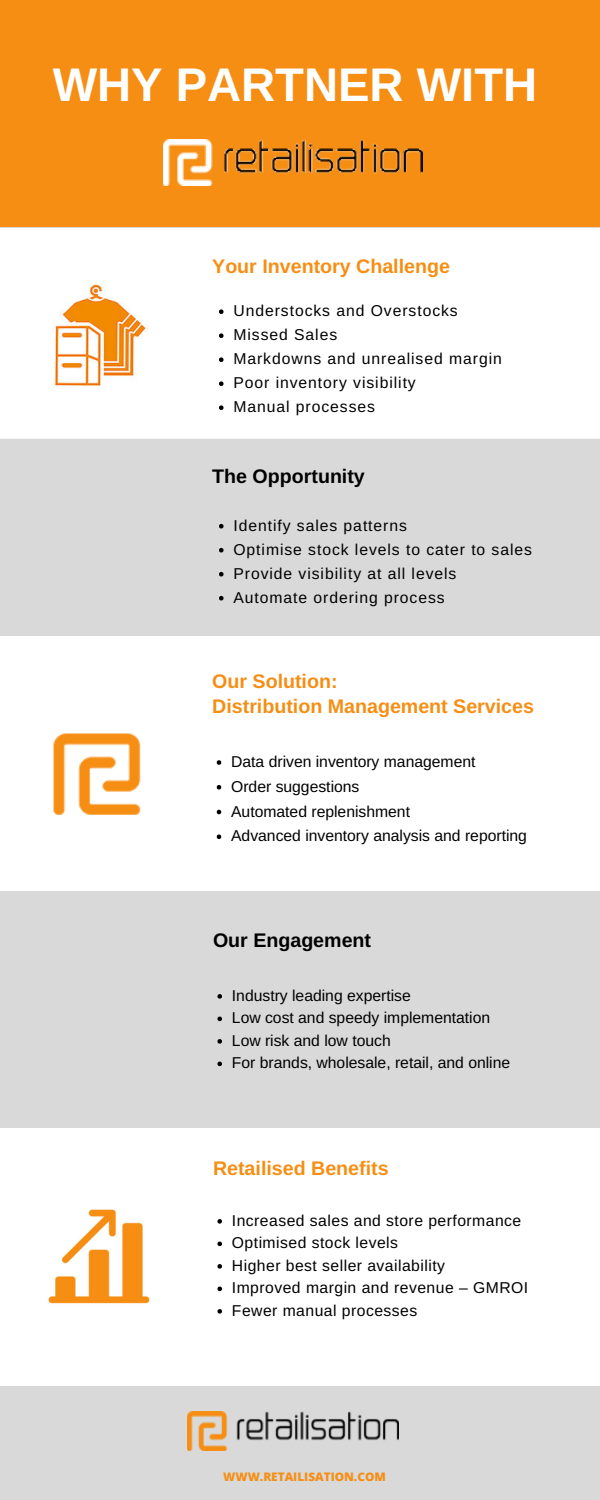
<style>
.page{position:relative;width:600px;height:1500px;background:#d9d9d9}
.page>*{position:absolute;margin:0;border:0;box-sizing:border-box;transform-origin:0 0}
.t1{font:700 47.2px "Arimo";color:#fff}
.t2{font:700 19.7px/25.5px "Arimo";color:#f68e14}
.t3{font:700 19.7px "Arimo";color:#000}
.t4{font:15.7px/24.8px "Arimo";color:#000}
.t5{font:15.7px/24px "Arimo";letter-spacing:.06em;color:#000}
.t6{font:15.7px/22.5px "Arimo";letter-spacing:.03em;color:#000}
.t7{font:800 11.8px "Open Sans";color:#f68e14}
</style>
<div class="page">
<div style="left:0;top:0;width:600px;height:227px;background:#f68e14"></div>
<div style="left:0;top:228px;width:600px;height:211px;background:#fff"></div>
<svg style="left:219px;top:309px;width:5px;height:5px"></svg>
<svg style="left:219px;top:333px;width:5px;height:5px"></svg>
<svg style="left:219px;top:357px;width:5px;height:5px"></svg>
<svg style="left:219px;top:381px;width:5px;height:5px"></svg>
<svg style="left:219px;top:405px;width:5px;height:5px"></svg>
<div style="left:0;top:1128px;width:600px;height:258px;background:#fff"></div>
<svg style="left:218px;top:1219px;width:4px;height:5px"></svg>
<svg style="left:218px;top:1242px;width:4px;height:4px"></svg>
<svg style="left:218px;top:1264px;width:4px;height:5px"></svg>
<svg style="left:218px;top:1287px;width:4px;height:4px"></svg>
<svg style="left:218px;top:1309px;width:4px;height:5px"></svg>
<div style="left:0;top:636px;width:600px;height:255px;background:#fff"></div>
<svg style="left:217px;top:760px;width:4px;height:5px"></svg>
<svg style="left:217px;top:785px;width:4px;height:5px"></svg>
<svg style="left:217px;top:810px;width:4px;height:4px"></svg>
<svg style="left:217px;top:835px;width:4px;height:4px"></svg>
<svg style="left:218px;top:994px;width:4px;height:5px"></svg>
<svg style="left:218px;top:1017px;width:4px;height:4px"></svg>
<svg style="left:218px;top:1039px;width:4px;height:5px"></svg>
<svg style="left:218px;top:1062px;width:4px;height:4px"></svg>
<svg style="left:219px;top:524px;width:5px;height:4px"></svg>
<svg style="left:219px;top:548px;width:5px;height:4px"></svg>
<svg style="left:219px;top:572px;width:5px;height:4px"></svg>
<svg style="left:219px;top:596px;width:5px;height:4px"></svg>
<img style="left:188px;top:1412px;width:210px;height:38px">
<img style="left:53px;top:733px;width:88px;height:82px">
<img style="left:53px;top:284px;width:95px;height:103px">
<img style="left:164px;top:140px;width:259px;height:45px">
<img style="left:48px;top:1209px;width:102px;height:95px">
<h1 class="t1" style="left:53px;top:58px;width:486px">WHY PARTNER WITH</h1>
<p class="t2" style="left:212px;top:254px;width:239px">Your Inventory Challenge</p>
<p class="t5" style="left:233px;top:299px;width:270px">Understocks and Overstocks<br>Missed Sales<br>Markdowns and unrealised margin<br>Poor inventory visibility<br>Manual processes</p>
<p class="t3" style="left:212px;top:465px;width:154px">The Opportunity</p>
<p class="t5" style="left:233px;top:513px;width:300px">Identify sales patterns<br>Optimise stock levels to cater to sales<br>Provide visibility at all levels<br>Automate ordering process</p>
<p class="t2" style="left:212px;top:668px;width:323px">Our Solution:<br>Distribution Management Services</p>
<p class="t4" style="left:231px;top:749px;width:297px">Data driven inventory management<br>Order suggestions<br>Automated replenishment<br>Advanced inventory analysis and reporting</p>
<p class="t3" style="left:213px;top:930px;width:160px">Our Engagement</p>
<p class="t4" style="left:232px;top:984px;width:280px;line-height:22.5px">Industry leading expertise<br>Low cost and speedy implementation<br>Low risk and low touch<br>For brands, wholesale, retail, and online</p>
<p class="t2" style="left:213px;top:1156px;width:177px">Retailised Benefits</p>
<p class="t6" style="left:232px;top:1209px;width:298px">Increased sales and store performance<br>Optimised stock levels<br>Higher best seller availability<br>Improved margin and revenue – GMROI<br>Fewer manual processes</p>
<p class="t7" style="left:223px;top:1468px;width:164px">WWW.RETAILISATION.COM</p>
</div>
